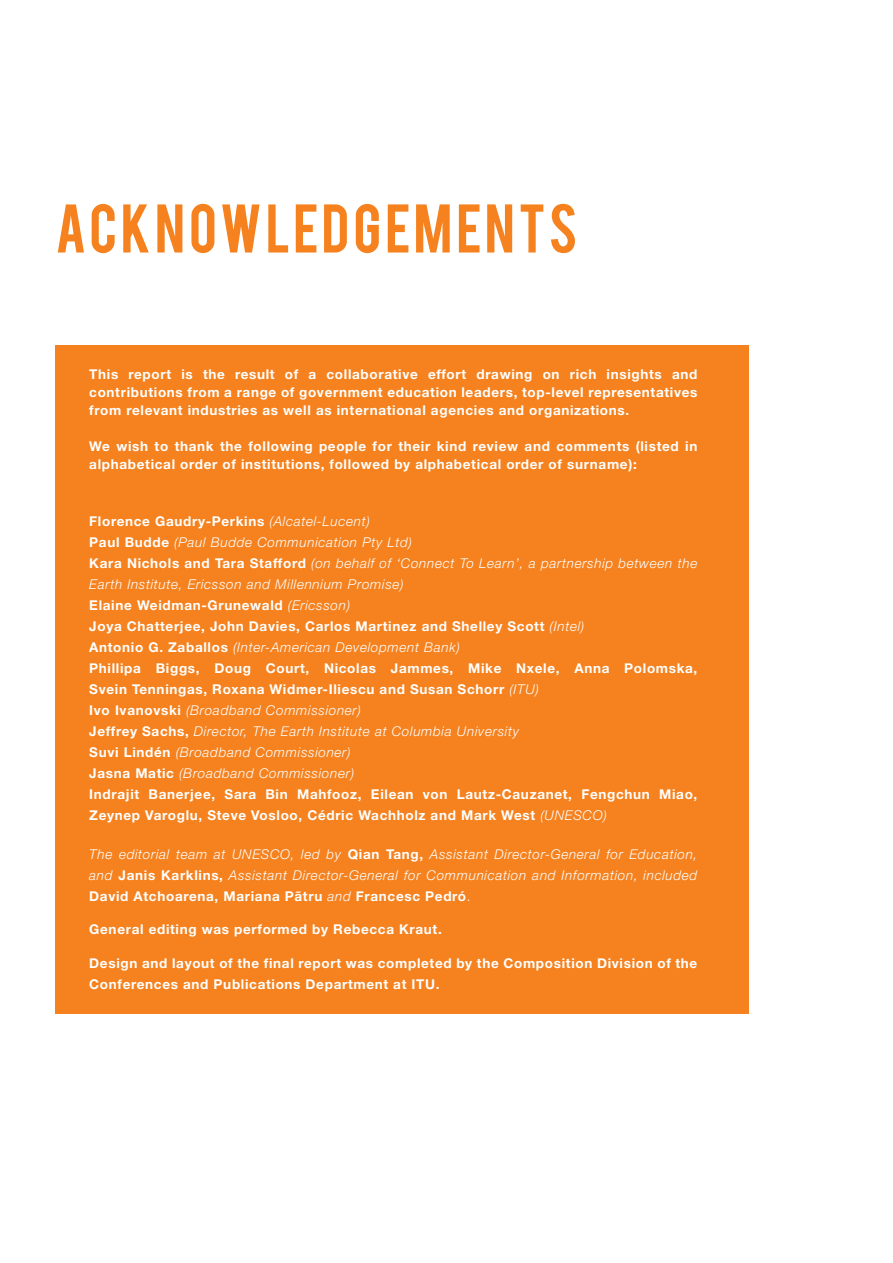
<style>
.page{position:relative;width:893px;height:1263px;background:#fff}
.page>*{position:absolute;margin:0;border:0;box-sizing:border-box;transform-origin:0 0}
.t1{font:54px "Bebas";letter-spacing:.065em;color:#f5821f}
.t2{font:700 13.5px/21px "Helvetica Neue LT Std";letter-spacing:.05em;color:#fff}
.t3{font:italic 300 13.5px/21px "Helvetica Neue LT Std";letter-spacing:.05em;color:#fff;text-align:justify}
.s1{font-weight:300;font-style:italic}
.s2{font-weight:700;font-style:normal}
.s3{font-style:normal}
</style>
<div class="page">
<div style="left:55px;top:345px;width:693px;height:669px;background:#f5821f"></div>
<h1 class="t1" style="left:55px;top:189px;width:524px">ACKNOWLEDGEMENTS</h1>
<p class="t2" style="left:89px;top:364px;width:610px;line-height:18px;text-align:justify">This report is the result of a collaborative effort drawing on rich insights and contributions from a range of government education leaders, top-level representatives from relevant industries as well as international agencies and organizations.</p>
<p class="t2" style="left:89px;top:436px;width:610px;line-height:18px">We wish to thank the following people for their kind review and comments (listed in alphabetical order of institutions, followed by alphabetical order of surname):</p>
<p class="t2" style="left:89px;top:510px;width:610px">Florence Gaudry-Perkins <span class="s1">(Alcatel-Lucent)<br></span>Paul Budde <span class="s1">(Paul Budde Communication Pty Ltd)<br></span>Kara Nichols and Tara Stafford <span class="s1">(on behalf of ‘Connect To Learn’, a partnership between the Earth Institute, Ericsson and Millennium Promise)<br></span>Elaine Weidman-Grunewald <span class="s1">(Ericsson)<br></span>Joya Chatterjee, John Davies, Carlos Martinez and Shelley Scott <span class="s1">(Intel)<br></span>Antonio G. Zaballos <span class="s1">(Inter-American Development Bank)<br></span>Phillipa Biggs, Doug Court, Nicolas Jammes, Mike Nxele, Anna Polomska, Svein Tenningas, Roxana Widmer-Iliescu and Susan Schorr <span class="s1">(ITU)<br></span>Ivo Ivanovski <span class="s1">(Broadband Commissioner)<br></span>Jeffrey Sachs, <span class="s1">Director, The Earth Institute at Columbia University<br></span>Suvi Lindén <span class="s1">(Broadband Commissioner)<br></span>Jasna Matic <span class="s1">(Broadband Commissioner)<br></span>Indrajit Banerjee, Sara Bin Mahfooz, Eilean von Lautz-Cauzanet, Fengchun Miao, Zeynep Varoglu, Steve Vosloo, Cédric Wachholz and Mark West <span class="s1">(UNESCO)</span></p>
<p class="t3" style="left:89px;top:843px;width:610px">The editorial team at UNESCO, led by <span class="s2">Qian Tang,</span> Assistant Director-General for Education, and <span class="s2">Janis Karklins,</span> Assistant Director-General for Communication and Information, included <span class="s2">David Atchoarena, Mariana Pãtru</span> and <span class="s2">Francesc Pedró</span><span class="s3">.</span></p>
<p class="t2" style="left:89px;top:919px;width:354px">General editing was performed by Rebecca Kraut.</p>
<p class="t2" style="left:89px;top:952px;width:610px">Design and layout of the final report was completed by the Composition Division of the<br>Conferences and Publications Department at ITU.</p>
</div>
